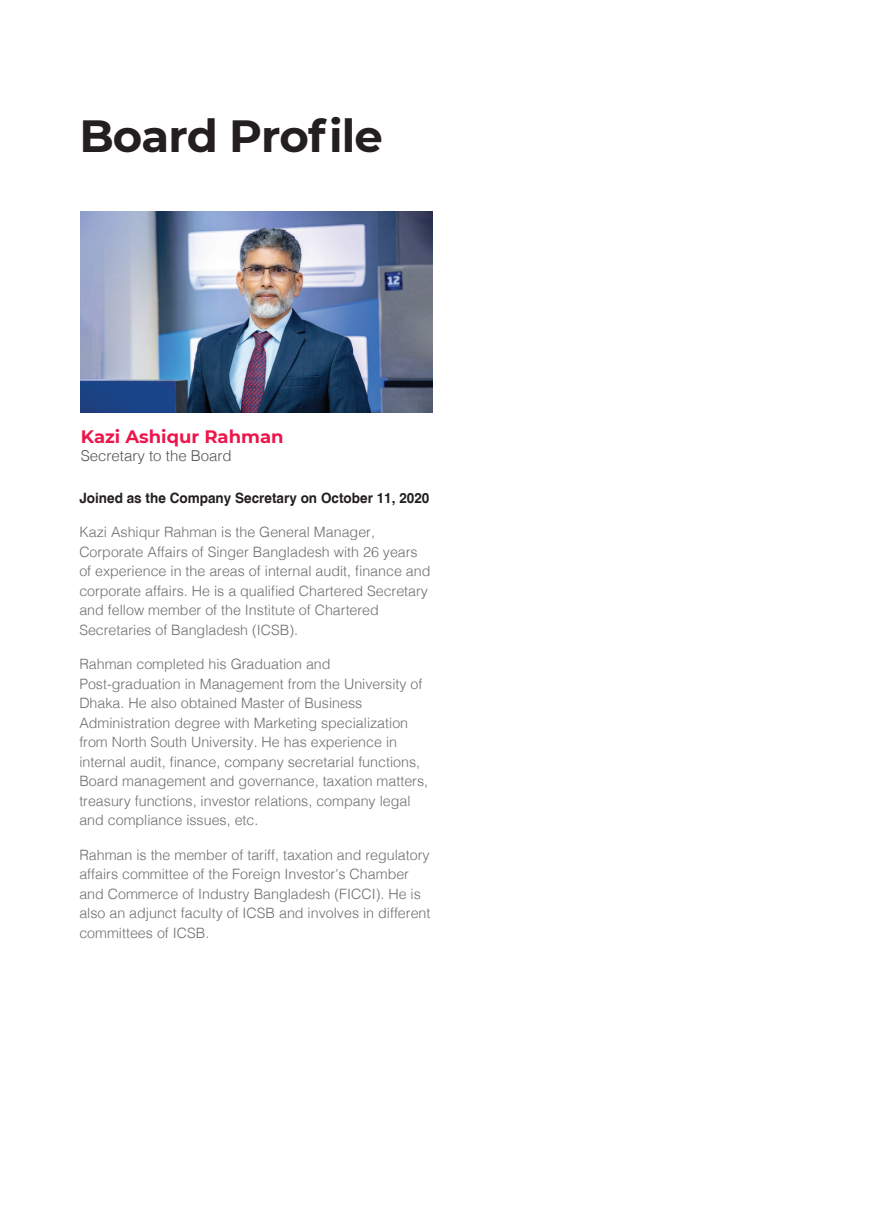
<style>
.page{position:relative;width:894px;height:1210px;background:#fff}
.page>*{position:absolute;margin:0;border:0;box-sizing:border-box;transform-origin:0 0}
.t1{font:700 45px "Montserrat";letter-spacing:-.02em;color:#231f20}
.t2{font:700 18px "Montserrat";color:#ed164b}
.t3{font:300 15px "Helvetica";color:#535453}
.t4{font:300 14.25px/19.5px "Helvetica";color:#6d6e71}
.t5{font:700 14.25px "Helvetica";color:#231f20;scale:.95 1}
</style>
<div class="page">
<img style="left:81px;top:211px;width:351px;height:202px">
<h1 class="t1" style="left:79px;top:103px;width:305px">Board Profile</h1>
<p class="t2" style="left:81px;top:429px;width:204px">Kazi Ashiqur Rahman</p>
<p class="t3" style="left:81px;top:448px;width:152px">Secretary to the Board</p>
<p class="t5" style="left:79px;top:492px;width:370px">Joined as the Company Secretary on October 11, 2020</p>
<p class="t4" style="left:79px;top:523px;width:352px">Kazi Ashiqur Rahman is the General Manager, Corporate Affairs of Singer Bangladesh with 26 years of experience in the areas of internal audit, finance and corporate affairs. He is a qualified Chartered Secretary and fellow member of the Institute of Chartered Secretaries of Bangladesh (ICSB).</p>
<p class="t4" style="left:79px;top:655px;width:350px">Rahman completed his Graduation and Post-graduation in Management from the University of Dhaka. He also obtained Master of Business Administration degree with Marketing specialization from North South University. He has experience in internal audit, finance, company secretarial functions, Board management and governance, taxation matters, treasury functions, investor relations, company legal and compliance issues, etc.</p>
<p class="t4" style="left:79px;top:845px;width:352px">Rahman is the member of tariff, taxation and regulatory affairs committee of the Foreign Investor's Chamber and Commerce of Industry Bangladesh (FICCI). He is also an adjunct faculty of ICSB and involves in different committees of ICSB.</p>
</div>
